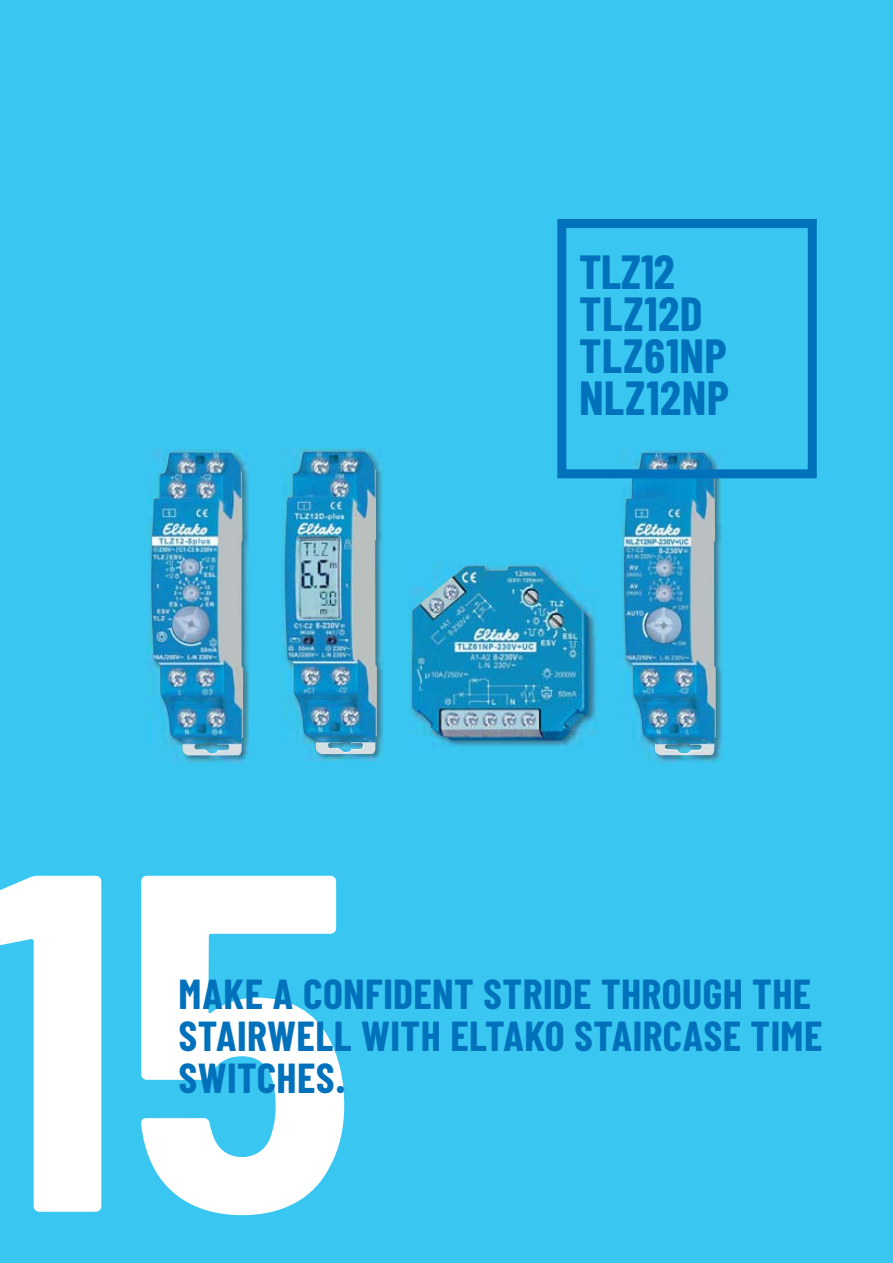
<style>
.page{position:relative;width:893px;height:1263px;background:#39c6f0}
.page>*{position:absolute;margin:0;border:0;box-sizing:border-box;transform-origin:0 0}
.t1{font:700 semi-condensed 480px "Barlow";color:#fff}
.t2{font:700 48px/42px "Barlow Condensed";letter-spacing:.01em;color:#0071ba}
.t3{font:700 42px/42px "Barlow Condensed";letter-spacing:.01em;color:#0071ba}
</style>
<div class="page">
<img style="left:149px;top:450px;width:101px;height:312px">
<img style="left:151px;top:452px;width:92px;height:303px">
<img style="left:282px;top:448px;width:101px;height:313px">
<img style="left:285px;top:451px;width:92px;height:303px">
<img style="left:409px;top:563px;width:187px;height:184px">
<img style="left:412px;top:566px;width:178px;height:175px">
<img style="left:621px;top:478px;width:102px;height:284px">
<img style="left:624px;top:478px;width:92px;height:277px">
<svg style="left:557px;top:219px;width:260px;height:259px"></svg>
<p class="t2" style="left:579px;top:256px;width:151px">TLZ12<br>TLZ12D<br>TLZ61NP<br>NLZ12NP</p>
<h1 class="t1" style="left:-24px;top:878px;width:383px">15</h1>
<p class="t3" style="left:179px;top:978px;width:645px">MAKE A CONFIDENT STRIDE THROUGH THE<br>STAIRWELL WITH ELTAKO STAIRCASE TIME<br>SWITCHES.</p>
</div>
